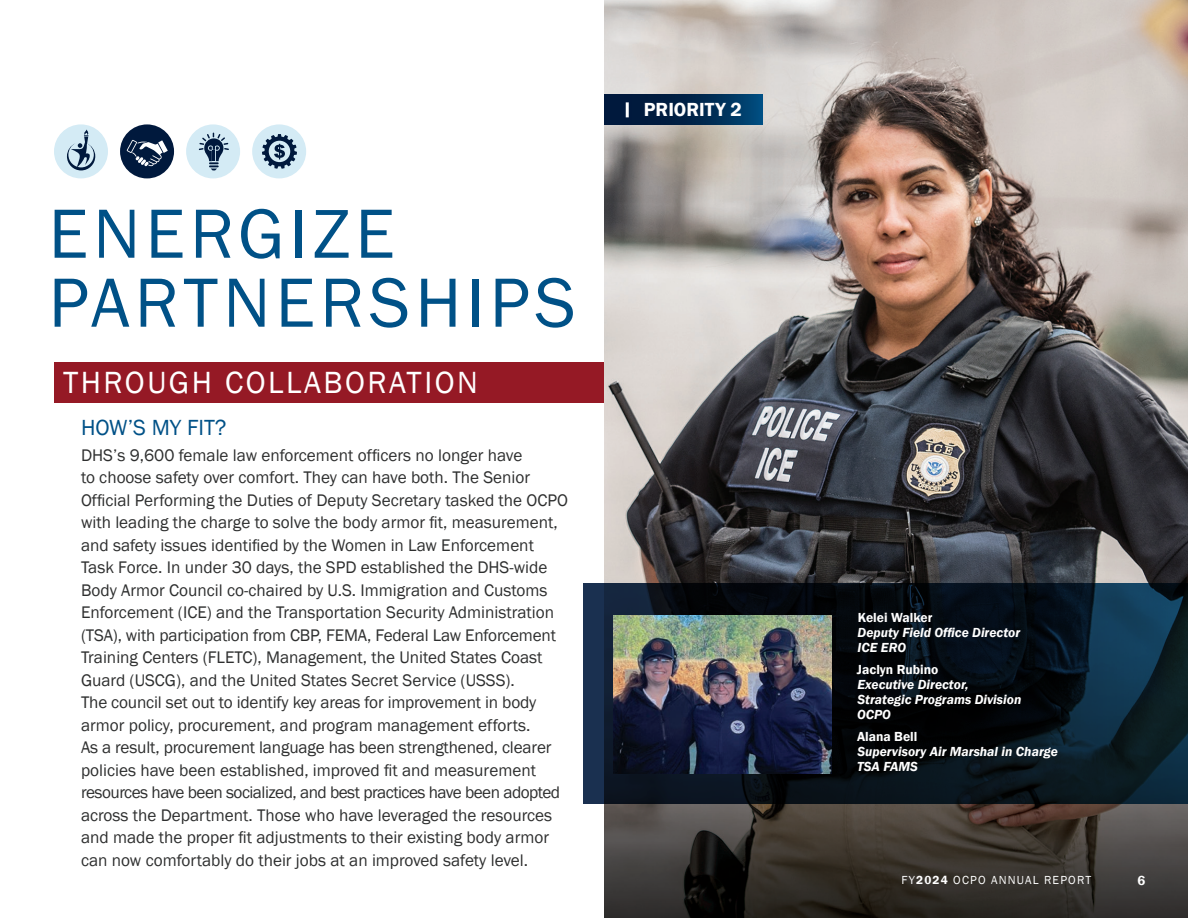
<style>
.page{position:relative;width:1188px;height:918px;background:#fff}
.page>*{position:absolute;margin:0;border:0;box-sizing:border-box;transform-origin:0 0}
.t1{font:72px/69px "Franklin Gothic";letter-spacing:.07em;color:#005187}
.t2{font:31.5px "Franklin Gothic";letter-spacing:.08em;color:#fff}
.t3{font:22.5px "Franklin Gothic";color:#005187}
.t4{font:600 19.5px "Franklin Gothic";color:#fff}
.t5{font:17.25px/22.5px "Franklin Gothic";color:#2e2f2f}
.t6{font:italic 600 13.5px/15px "Franklin Gothic";color:#fff}
.t7{font:600 13.5px "Franklin Gothic";color:#fff}
.t8{font:12px "Franklin Gothic";letter-spacing:.1em;color:#fff}
.s1{font-style:normal}
.s2{font-weight:600}
</style>
<div class="page">
<div style="left:54px;top:362px;width:577px;height:41px;background:#951925"></div>
<img style="left:605px;top:0;width:583px;height:918px">
<svg style="left:604px;top:95px;width:158px;height:30px;background:#00274e"></svg>
<hr style="left:626px;top:102px;width:3px;height:15px;background:#fff">
<svg style="left:583px;top:583px;width:605px;height:221px;background:#091621"></svg>
<img style="left:614px;top:616px;width:218px;height:157px">
<div style="left:54px;top:124px;width:54px;height:54px;background:#d4ebf5;border-radius:50%"></div>
<div style="left:120px;top:124px;width:54px;height:54px;background:#00193d;border-radius:50%"></div>
<div style="left:186px;top:124px;width:54px;height:54px;background:#d4ebf5;border-radius:50%"></div>
<div style="left:252px;top:124px;width:54px;height:54px;background:#d4ebf5;border-radius:50%"></div>
<svg style="left:67px;top:130px;width:28px;height:40px"></svg>
<svg style="left:262px;top:134px;width:35px;height:35px"></svg>
<svg style="left:127px;top:140px;width:41px;height:26px"></svg>
<svg style="left:199px;top:133px;width:30px;height:37px"></svg>
<h2 class="t1" style="left:49px;top:201px;width:529px">ENERGIZE<br>PARTNERSHIPS</h2>
<h2 class="t2" style="left:63px;top:363px;width:416px">THROUGH COLLABORATION</h2>
<h3 class="t3" style="left:81px;top:414px;width:147px">HOW’S MY FIT?</h3>
<p class="t5" style="left:81px;top:444px;width:488px">DHS’s 9,600 female law enforcement officers no longer have<br>to choose safety over comfort. They can have both. The Senior Official Performing the Duties of Deputy Secretary tasked the OCPO with leading the charge to solve the body armor fit, measurement, and safety issues identified by the Women in Law Enforcement Task Force. In under 30 days, the SPD established the DHS-wide Body Armor Council co-chaired by U.S. Immigration and Customs Enforcement (ICE) and the Transportation Security Administration (TSA), with participation from CBP, FEMA, Federal Law Enforcement Training Centers (FLETC), Management, the United States Coast Guard (USCG), and the United States Secret Service (USSS).<br>The council set out to identify key areas for improvement in body armor policy, procurement, and program management efforts.<br>As a result, procurement language has been strengthened, clearer policies have been established, improved fit and measurement resources have been socialized, and best practices have been adopted across the Department. Those who have leveraged the resources and made the proper fit adjustments to their existing body armor can now comfortably do their jobs at an improved safety level.</p>
<h2 class="t4" style="left:644px;top:98px;width:100px">PRIORITY 2</h2>
<p class="t6" style="left:858px;top:610px;width:164px"><span class="s1">Kelei Walker<br></span>Deputy Field Office Director<br>ICE ERO</p>
<p class="t6" style="left:857px;top:662px;width:166px"><span class="s1">Jaclyn Rubino<br></span>Executive Director,<br>Strategic Programs Division<br>OCPO</p>
<p class="t6" style="left:857px;top:729px;width:202px"><span class="s1">Alana Bell<br></span>Supervisory Air Marshal in Charge<br>TSA FAMS</p>
<p class="t8" style="left:902px;top:873px;width:191px">FY<span class="s2">2024</span> OCPO ANNUAL REPORT</p>
<p class="t7" style="left:1137px;top:873px;width:9px">6</p>
</div>
